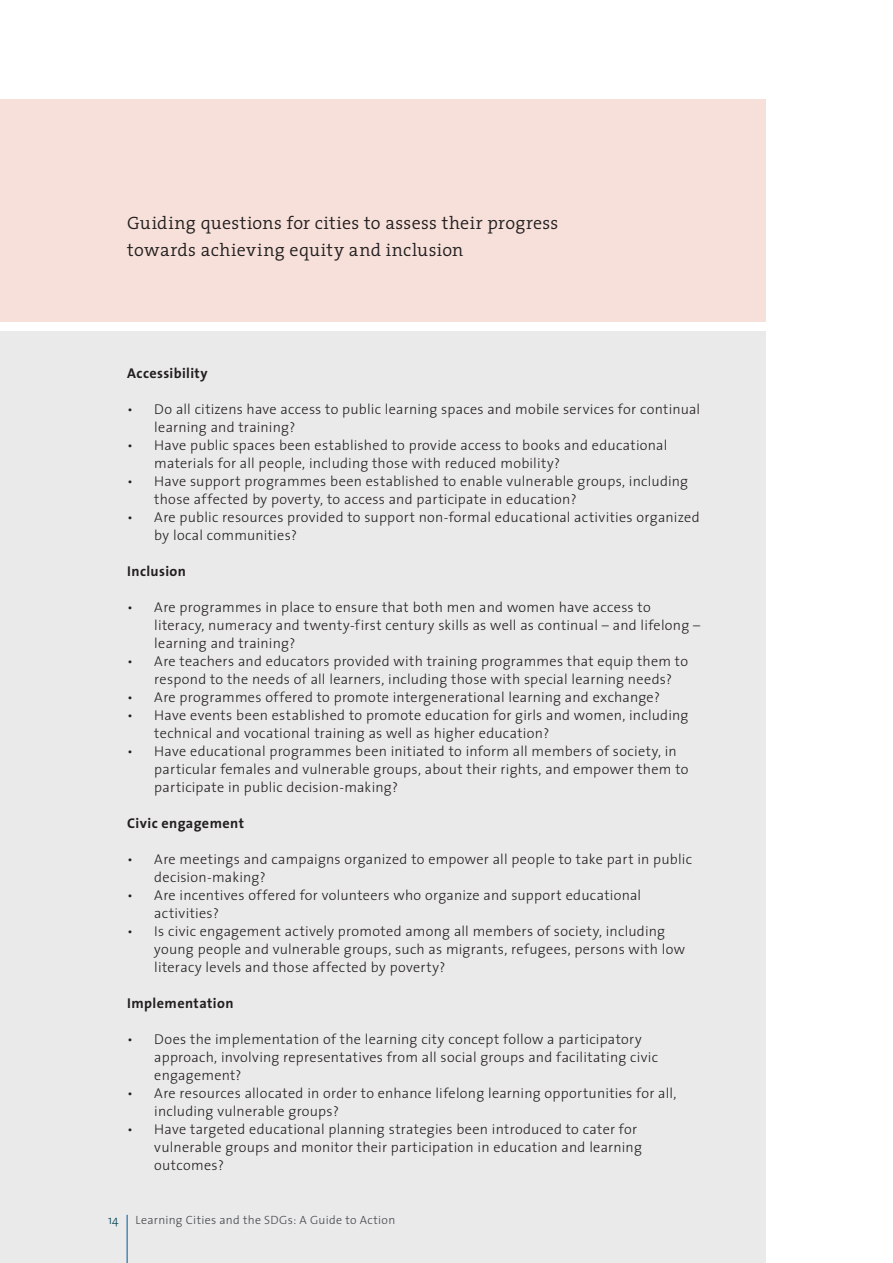
<style>
.page{position:relative;width:893px;height:1263px;background:#fff}
.page>*{position:absolute;margin:0;border:0;box-sizing:border-box;transform-origin:0 0}
.t1{font:300 18px/27px "The Serif";letter-spacing:.015em;color:#231f20}
.t2{font:300 14.25px/18px "The Sans";letter-spacing:.02em;color:#231f20}
.t3{font:700 14.25px "The Sans";letter-spacing:.025em;color:#231f20}
.t4{font:300 12px "The Sans";letter-spacing:.025em;color:#414646}
.t5{font:300 12px "The Sans";color:#01414f}
</style>
<div class="page">
<div style="left:0;top:99px;width:765px;height:222px;background:#f6e0d9"></div>
<div style="left:0;top:332px;width:765px;height:931px;background:#eaeaeb"></div>
<hr style="left:127px;top:1215px;width:1px;height:48px;background:#005595">
<p class="t1" style="left:127px;top:209px;width:433px">Guiding questions for cities to assess their progress towards achieving equity and inclusion</p>
<p class="t3" style="left:127px;top:361px;width:82px">Accessibility</p>
<p class="t2" style="left:154px;top:400px;width:547px;text-indent:-27px">• Do all citizens have access to public learning spaces and mobile services for continual learning and training?</p>
<p class="t2" style="left:154px;top:436px;width:515px;text-indent:-27px">• - Have public spaces been established to provide access to books and educational materials for all people, including those with reduced mobility?</p>
<p class="t2" style="left:154px;top:472px;width:535px;text-indent:-27px">• - Have support programmes been established to enable vulnerable groups, including those affected by poverty, to access and participate in education?</p>
<p class="t2" style="left:154px;top:508px;width:547px;text-indent:-27px">• - Are public resources provided to support non-formal educational activities organized by local communities?</p>
<p class="t3" style="left:127px;top:559px;width:60px">Inclusion</p>
<p class="t2" style="left:154px;top:598px;width:547px;text-indent:-27px">• - Are programmes in place to ensure that both men and women have access to literacy, numeracy and twenty-first century skills as well as continual – and lifelong – learning and training?</p>
<p class="t2" style="left:154px;top:652px;width:535px;text-indent:-27px">• - Are teachers and educators provided with training programmes that equip them to respond to the needs of all learners, including those with special learning needs?</p>
<p class="t2" style="left:127px;top:688px;width:534px">• - Are programmes offered to promote intergenerational learning and exchange?</p>
<p class="t2" style="left:154px;top:706px;width:536px;text-indent:-27px">• - Have events been established to promote education for girls and women, including technical and vocational training as well as higher education?</p>
<p class="t2" style="left:154px;top:742px;width:536px;text-indent:-27px">• - Have educational programmes been initiated to inform all members of society, in particular females and vulnerable groups, about their rights, and empower them to participate in public decision-making?</p>
<p class="t3" style="left:127px;top:811px;width:118px">Civic engagement</p>
<p class="t2" style="left:154px;top:850px;width:539px;text-indent:-27px">• - Are meetings and campaigns organized to empower all people to take part in public decision-making?</p>
<p class="t2" style="left:154px;top:886px;width:488px;text-indent:-27px">• - Are incentives offered for volunteers who organize and support educational activities?</p>
<p class="t2" style="left:154px;top:922px;width:532px;text-indent:-27px">• - Is civic engagement actively promoted among all members of society, including young people and vulnerable groups, such as migrants, refugees, persons with low literacy levels and those affected by poverty?</p>
<p class="t3" style="left:127px;top:991px;width:108px">Implementation</p>
<p class="t2" style="left:154px;top:1030px;width:505px;text-indent:-27px">• - Does the implementation of the learning city concept follow a participatory approach, involving representatives from all social groups and facilitating civic engagement?</p>
<p class="t2" style="left:154px;top:1084px;width:524px;text-indent:-27px">• - Are resources allocated in order to enhance lifelong learning opportunities for all, including vulnerable groups?</p>
<p class="t2" style="left:154px;top:1120px;width:489px;text-indent:-27px">• - Have targeted educational planning strategies been introduced to cater for vulnerable groups and monitor their participation in education and learning outcomes?</p>
<p class="t5" style="left:108px;top:1210px;width:12px">14</p>
<p class="t4" style="left:136px;top:1210px;width:261px">Learning Cities and the SDGs: A Guide to Action</p>
</div>
